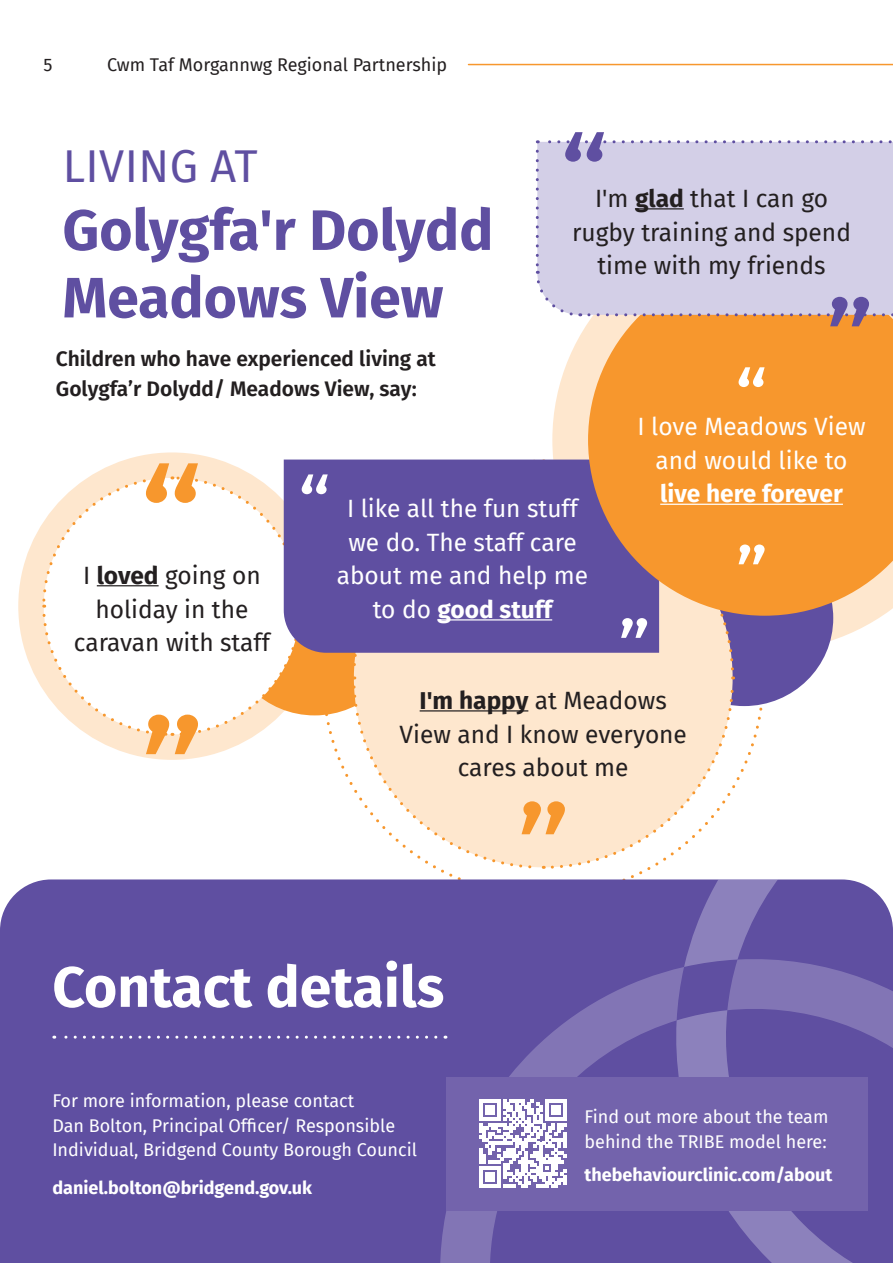
<style>
.page{position:relative;width:893px;height:1263px;background:#fff}
.page>*{position:absolute;margin:0;border:0;box-sizing:border-box;transform-origin:0 0}
.Heading_A{font:700 57px/67.5px "Fira Sans";color:#5f4fa1}
.Heading_A-2{font:700 57px "Fira Sans";color:#fff}
.Heading_A-3{font:45px "Fira Sans";letter-spacing:.01em;color:#5f4fa1}
.t1{font:24.45px/33.6px "Fira Sans";color:#231f20;text-align:center}
.t2{font:24.45px/33.6px "Fira Sans";color:#fff;text-align:center}
.t3{font:600 21px/30px "Fira Sans";color:#231f20}
.t4{font:18px/24.8px "Fira Sans";color:#fff}
.t5{font:700 18px "Fira Sans";color:#fff}
.t6{font:18px "Fira Sans";color:#231f20}
.s1{font-weight:700}
</style>
<div class="page">
<div style="left:0;top:879px;width:672px;height:384px;background:#5f4fa1"></div>
<svg style="left:409px;top:955px;width:263px;height:308px;background:#6656a5"></svg>
<svg style="left:672px;top:879px;width:221px;height:384px;background:#6e60aa"></svg>
<div style="left:446px;top:1077px;width:422px;height:134px;background:#7363ac"></div>
<svg style="left:552px;top:326px;width:330px;height:324px;fill:#fee7ce"></svg>
<div style="left:18px;top:452px;width:308px;height:308px;background:#fee7ce;border-radius:50%"></div>
<div style="left:226px;top:539px;width:178px;height:176px;background:#f7972d;border-radius:50%"></div>
<div style="left:655px;top:530px;width:178px;height:176px;background:#5f4fa1;border-radius:50%"></div>
<div style="left:284px;top:459px;width:304px;height:194px;background:#5f4fa1"></div>
<div style="left:588px;top:326px;width:305px;height:290px;background:#f7972d"></div>
<hr style="left:660px;top:504px;width:183px;height:1px;background:#fff">
<hr style="left:468px;top:64px;width:425px;height:1px;background:#f7972d">
<svg style="left:535px;top:132px;width:358px;height:194px;background:#d3ccdf"></svg>
<hr style="left:635px;top:208px;width:49px;height:1px;background:#231f20">
<svg style="left:739px;top:367px;width:26px;height:20px"></svg>
<svg style="left:41px;top:463px;width:287px;height:291px"></svg>
<svg style="left:351px;top:486px;width:414px;height:384px"></svg>
<svg style="left:54px;top:1036px;width:382px;height:3px"></svg>
<svg style="left:479px;top:1100px;width:88px;height:87px"></svg>
<p class="t6" style="left:44px;top:51px;width:11px">5</p>
<p class="t6" style="left:107px;top:51px;width:341px">Cwm Taf Morgannwg Regional Partnership</p>
<p class="Heading_A-3" style="left:63px;top:133px;width:196px">LIVING AT</p>
<p class="Heading_A" style="left:62px;top:192px;width:432px">Golygfa'r Dolydd<br>Meadows View</p>
<p class="t3" style="left:56px;top:342px;width:381px">Children who have experienced living at<br>Golygfa’r Dolydd/ Meadows View, say:</p>
<p class="t1" style="left:572px;top:181px;width:280px">I'm <span class="s1">glad</span> that I can go rugby training and spend time with my friends</p>
<p class="t1" style="left:74px;top:558px;width:198px">I <span class="s1">loved</span> going on holiday in the caravan with staff</p>
<p class="t2" style="left:337px;top:491px;width:253px">I like all the fun stuff we do. The staff care about me and help me to do <span class="s1">good stuff</span></p>
<p class="t2" style="left:638px;top:409px;width:229px">I love Meadows View and would like to <span class="s1">live here forever</span></p>
<p class="t1" style="left:399px;top:683px;width:289px"><span class="s1">I'm happy</span> at Meadows<br>View and I know everyone cares about me</p>
<p class="Heading_A-2" style="left:52px;top:939px;width:393px">Contact details</p>
<p class="t4" style="left:52px;top:1088px;width:366px">For more information, please contact<br>Dan Bolton, Principal Officer/ Responsible<br>Individual, Bridgend County Borough Council</p>
<p class="t5" style="left:52px;top:1172px;width:261px">daniel.bolton@bridgend.gov.uk</p>
<p class="t4" style="left:584px;top:1104px;width:245px">Find out more about the team behind the TRIBE model here:</p>
<p class="t5" style="left:584px;top:1159px;width:249px">thebehaviourclinic.com/about</p>
</div>
